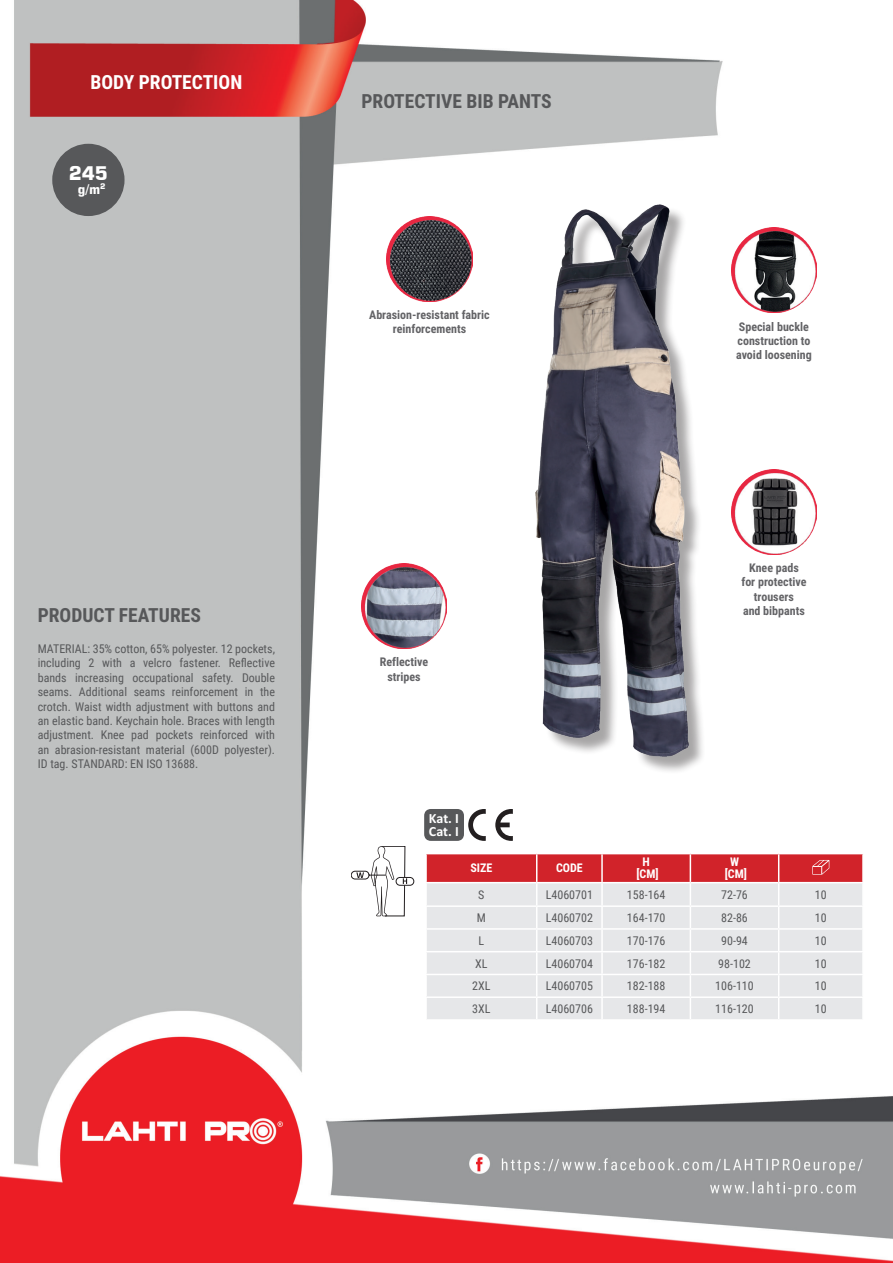
<style>
.page{position:relative;width:893px;height:1263px;background:#fff}
.page>*{position:absolute;margin:0;border:0;box-sizing:border-box;transform-origin:0 0}
.t1{font:700 19.5px "Roboto Condensed";color:#57585a}
.t2{font:700 19.5px "Roboto Condensed";color:#fff}
.t3{font:700 18.75px "Square 721 BT";color:#fff}
.t4{font:700 14.1px/12.9px "Calibri Profix";color:#fff}
.t5{font:700 13.05px "Square 721 BT";color:#fff}
.t6{font:12px/14.4px "Roboto Condensed";color:#57585a;text-align:justify}
.t7{font:700 12px/14.4px "Roboto Condensed";color:#636366;text-align:center}
.t8{font:700 12px/12px "Roboto Condensed";color:#fff;text-align:center}
</style>
<div class="page">
<img style="left:0;top:0;width:893px;height:1263px">
<div style="left:52px;top:144px;width:73px;height:72px;background:#57585a;border-radius:50%"></div>
<div style="left:538px;top:207px;width:168px;height:568px;background:#231f20;opacity:.4"></div>
<img style="left:536px;top:204px;width:153px;height:553px">
<hr style="left:425px;top:854px;width:2px;height:28px;background:#fff">
<hr style="left:425px;top:883px;width:2px;height:22px;background:#fff">
<hr style="left:425px;top:907px;width:2px;height:21px;background:#fff">
<hr style="left:425px;top:930px;width:2px;height:21px;background:#fff">
<hr style="left:425px;top:952px;width:2px;height:22px;background:#fff">
<hr style="left:425px;top:975px;width:2px;height:21px;background:#fff">
<hr style="left:425px;top:998px;width:2px;height:21px;background:#fff">
<hr style="left:862px;top:854px;width:2px;height:28px;background:#fff">
<hr style="left:862px;top:883px;width:2px;height:22px;background:#fff">
<hr style="left:862px;top:907px;width:2px;height:21px;background:#fff">
<hr style="left:862px;top:930px;width:2px;height:21px;background:#fff">
<hr style="left:862px;top:952px;width:2px;height:22px;background:#fff">
<hr style="left:862px;top:975px;width:2px;height:21px;background:#fff">
<hr style="left:862px;top:998px;width:2px;height:21px;background:#fff">
<hr style="left:425px;top:853px;width:112px;height:1px;background:#fff">
<hr style="left:779px;top:853px;width:85px;height:1px;background:#fff">
<hr style="left:425px;top:882px;width:112px;height:1px;background:#fff">
<hr style="left:779px;top:882px;width:85px;height:1px;background:#fff">
<hr style="left:425px;top:905px;width:112px;height:2px;background:#fff">
<hr style="left:779px;top:905px;width:85px;height:2px;background:#fff">
<hr style="left:425px;top:928px;width:112px;height:2px;background:#fff">
<hr style="left:779px;top:928px;width:85px;height:2px;background:#fff">
<hr style="left:425px;top:951px;width:112px;height:1px;background:#fff">
<hr style="left:779px;top:951px;width:85px;height:1px;background:#fff">
<hr style="left:425px;top:974px;width:112px;height:1px;background:#fff">
<hr style="left:779px;top:974px;width:85px;height:1px;background:#fff">
<hr style="left:425px;top:996px;width:112px;height:2px;background:#fff">
<hr style="left:779px;top:996px;width:85px;height:2px;background:#fff">
<hr style="left:425px;top:1019px;width:112px;height:2px;background:#fff">
<hr style="left:537px;top:1019px;width:65px;height:2px;background:#fff">
<hr style="left:602px;top:1019px;width:88px;height:2px;background:#fff">
<hr style="left:690px;top:1019px;width:89px;height:2px;background:#fff">
<hr style="left:779px;top:1019px;width:85px;height:2px;background:#fff">
<svg style="left:426px;top:853px;width:437px;height:166px;background:#e4c8cb"></svg>
<div style="left:424px;top:809px;width:40px;height:32px;background:#57585a;border-radius:7px"></div>
<svg style="left:495px;top:809px;width:18px;height:32px"></svg>
<svg style="left:468px;top:809px;width:18px;height:32px"></svg>
<img style="left:361px;top:563px;width:85px;height:85px">
<img style="left:387px;top:216px;width:85px;height:85px">
<img style="left:731px;top:228px;width:85px;height:85px">
<div style="left:351px;top:871px;width:18px;height:8px;background:#fff;border:1px solid #231f20;border-radius:4px"></div>
<svg style="left:356px;top:872px;width:8px;height:6px"></svg>
<svg style="left:396px;top:877px;width:18px;height:8px"></svg>
<svg style="left:371px;top:846px;width:36px;height:70px"></svg>
<img style="left:731px;top:469px;width:85px;height:85px">
<h1 class="t2" style="left:90px;top:69px;width:153px">BODY PROTECTION</h1>
<h2 class="t3" style="left:69px;top:162px;width:41px">245</h2>
<p class="t5" style="left:78px;top:181px;width:29px">g/m<sup>2</sup></p>
<h1 class="t1" style="left:38px;top:601px;width:165px">PRODUCT FEATURES</h1>
<p class="t6" style="left:38px;top:641px;width:239px">MATERIAL: 35% cotton, 65% polyester. 12 pockets, including 2 with a velcro fastener. Reflective bands increasing occupational safety. Double seams. Additional seams reinforcement in the crotch. Waist width adjustment with buttons and an elastic band. Keychain hole. Braces with length adjustment. Knee pad pockets reinforced with an abrasion-resistant material (600D polyester).<br>ID tag. STANDARD: EN ISO 13688.</p>
<h1 class="t1" style="left:361px;top:88px;width:192px">PROTECTIVE BIB PANTS</h1>
<p class="t7" style="left:369px;top:307px;width:122px">Abrasion-resistant fabric reinforcements</p>
<p class="t7" style="left:736px;top:319px;width:77px;text-align:left">Special buckle construction to avoid loosening</p>
<p class="t7" style="left:380px;top:654px;width:50px">Reflective stripes</p>
<p class="t7" style="left:741px;top:560px;width:67px">Knee pads for protective trousers<br>and bibpants</p>
<p class="t4" style="left:429px;top:811px;width:32px">Kat. I<br>Cat. I</p>
<p class="t8" style="left:470px;top:862px;width:23px">SIZE</p>
<p class="t8" style="left:556px;top:862px;width:28px">CODE</p>
<p class="t8" style="left:636px;top:856px;width:24px">H [CM]</p>
<p class="t8" style="left:725px;top:856px;width:24px">W [CM]</p>
<p class="t6" style="left:478px;top:887px;width:8px">S</p>
<p class="t6" style="left:546px;top:887px;width:49px">L4060701</p>
<p class="t6" style="left:627px;top:887px;width:40px">158-164</p>
<p class="t6" style="left:721px;top:887px;width:28px">72-76</p>
<p class="t6" style="left:815px;top:887px;width:13px">10</p>
<p class="t6" style="left:477px;top:910px;width:11px">M</p>
<p class="t6" style="left:546px;top:910px;width:49px">L4060702</p>
<p class="t6" style="left:627px;top:910px;width:40px">164-170</p>
<p class="t6" style="left:721px;top:910px;width:28px">82-86</p>
<p class="t6" style="left:815px;top:910px;width:13px">10</p>
<p class="t6" style="left:478px;top:933px;width:7px">L</p>
<p class="t6" style="left:546px;top:933px;width:49px">L4060703</p>
<p class="t6" style="left:627px;top:933px;width:40px">170-176</p>
<p class="t6" style="left:721px;top:933px;width:28px">90-94</p>
<p class="t6" style="left:815px;top:933px;width:13px">10</p>
<p class="t6" style="left:475px;top:956px;width:14px">XL</p>
<p class="t6" style="left:546px;top:956px;width:49px">L4060704</p>
<p class="t6" style="left:627px;top:956px;width:40px">176-182</p>
<p class="t6" style="left:718px;top:956px;width:34px">98-102</p>
<p class="t6" style="left:815px;top:956px;width:13px">10</p>
<p class="t6" style="left:472px;top:978px;width:20px">2XL</p>
<p class="t6" style="left:546px;top:978px;width:49px">L4060705</p>
<p class="t6" style="left:627px;top:978px;width:40px">182-188</p>
<p class="t6" style="left:715px;top:978px;width:40px">106-110</p>
<p class="t6" style="left:815px;top:978px;width:13px">10</p>
<p class="t6" style="left:472px;top:1001px;width:20px">3XL</p>
<p class="t6" style="left:546px;top:1001px;width:49px">L4060706</p>
<p class="t6" style="left:627px;top:1001px;width:40px">188-194</p>
<p class="t6" style="left:715px;top:1001px;width:40px">116-120</p>
<p class="t6" style="left:815px;top:1001px;width:13px">10</p>
</div>
